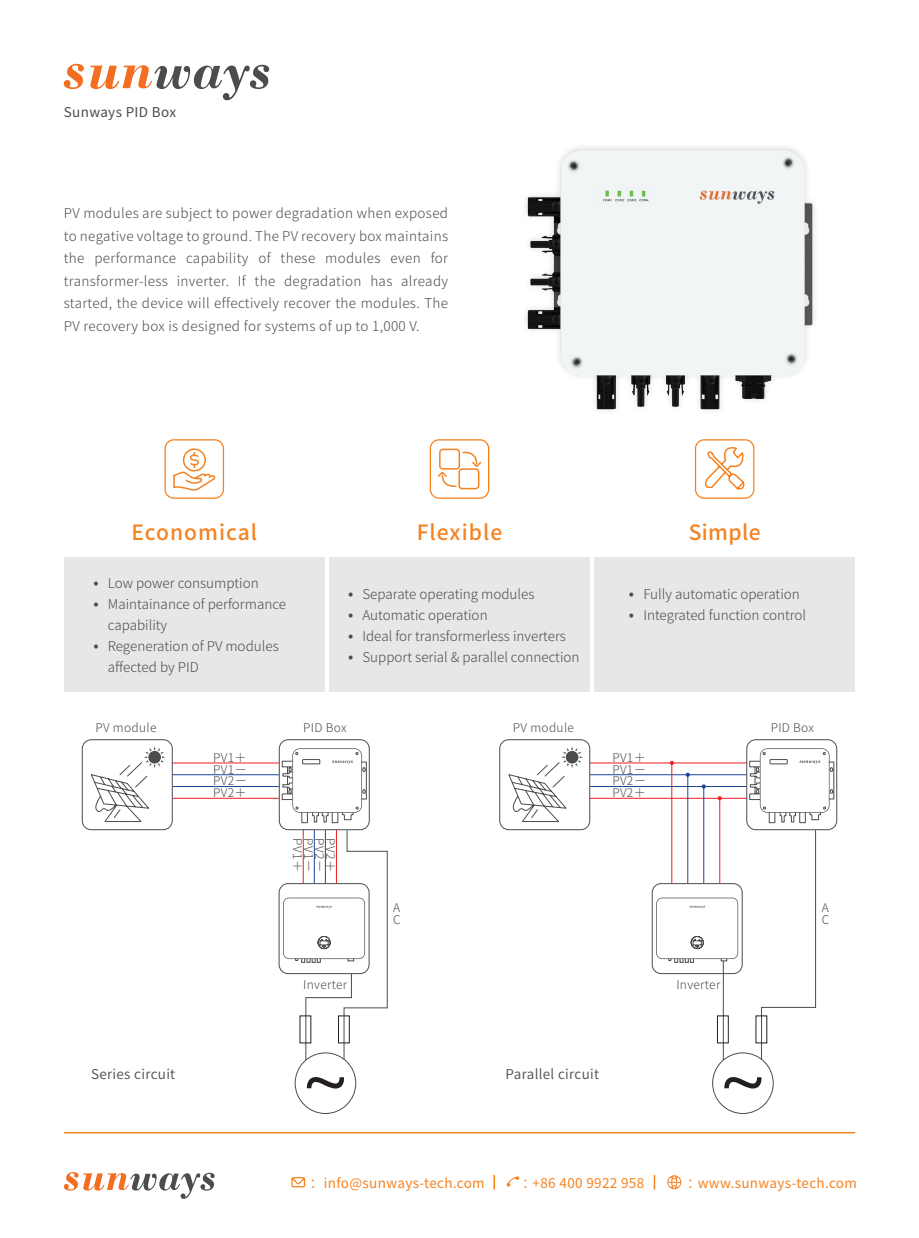
<style>
.page{position:relative;width:919px;height:1238px;background:#fff}
.page>*{position:absolute;margin:0;border:0;box-sizing:border-box;transform-origin:0 0}
.t1{font:300 37.5px/42px "Source Han Sans CN";color:#4b4c4d}
.t2{font:500 21px "Source Han Sans CN";letter-spacing:.05em;color:#f58220}
.t3{font:300 13.5px/21px "Source Han Sans CN";color:#4b4c4d}
.t4{font:13.5px "Source Han Sans CN";letter-spacing:.025em;color:#f58220}
.t5{font:13.5px "Source Han Sans CN";letter-spacing:.025em;color:#4b4c4d}
.t6{font:13.5px "Source Han Sans CN";letter-spacing:.025em;color:#4b4c4d}
.t7{font:300 12px/12px "Source Han Sans CN";letter-spacing:.025em;color:#4b4c4d}
.s1{font-style:inherit}
</style>
<div class="page">
<svg style="left:64px;top:64px;width:20px;height:25px"></svg>
<svg style="left:90px;top:65px;width:179px;height:35px"></svg>
<svg style="left:667px;top:1175px;width:14px;height:14px"></svg>
<svg style="left:653px;top:1174px;width:2px;height:15px"></svg>
<svg style="left:493px;top:1174px;width:2px;height:15px"></svg>
<svg style="left:506px;top:1176px;width:13px;height:10px"></svg>
<svg style="left:291px;top:1177px;width:15px;height:10px"></svg>
<svg style="left:64px;top:1172px;width:150px;height:26px"></svg>
<hr style="left:64px;top:1131px;width:791px;height:2px;background:#f58220">
<hr style="left:172px;top:774px;width:107px;height:1px;background:#1d449a">
<hr style="left:590px;top:774px;width:156px;height:1px;background:#1d449a">
<hr style="left:172px;top:786px;width:107px;height:1px;background:#1d449a">
<hr style="left:590px;top:786px;width:156px;height:1px;background:#1d449a">
<hr style="left:172px;top:762px;width:107px;height:1px;background:#ee1d23">
<hr style="left:590px;top:762px;width:156px;height:1px;background:#ee1d23">
<hr style="left:172px;top:797px;width:107px;height:1px;background:#ee1d23">
<hr style="left:590px;top:797px;width:156px;height:1px;background:#ee1d23">
<div style="left:64px;top:557px;width:261px;height:135px;background:#e6e7e9"></div>
<div style="left:329px;top:557px;width:261px;height:135px;background:#e6e7e9"></div>
<div style="left:594px;top:557px;width:261px;height:135px;background:#e6e7e9"></div>
<svg style="left:164px;top:439px;width:60px;height:60px"></svg>
<svg style="left:91px;top:746px;width:74px;height:76px"></svg>
<svg style="left:508px;top:746px;width:75px;height:76px"></svg>
<div style="left:82px;top:739px;width:91px;height:91px;border:1px solid #4b4c4d;border-radius:9px"></div>
<div style="left:499px;top:739px;width:91px;height:91px;border:1px solid #4b4c4d;border-radius:9px"></div>
<div style="left:279px;top:739px;width:90px;height:91px;border:1px solid #4b4c4d;border-radius:9px"></div>
<div style="left:746px;top:739px;width:91px;height:91px;border:1px solid #4b4c4d;border-radius:9px"></div>
<div style="left:651px;top:883px;width:91px;height:90px;border:1px solid #4b4c4d;border-radius:9px"></div>
<svg style="left:306px;top:1077px;width:38px;height:11px"></svg>
<svg style="left:724px;top:1077px;width:37px;height:11px"></svg>
<svg style="left:429px;top:439px;width:60px;height:60px"></svg>
<svg style="left:694px;top:439px;width:60px;height:60px"></svg>
<svg style="left:760px;top:829px;width:56px;height:231px"></svg>
<hr style="left:722px;top:960px;width:1px;height:99px;background:#4b4c4d">
<div style="left:717px;top:1015px;width:11px;height:28px;border:1px solid #231f20"></div>
<svg style="left:283px;top:829px;width:105px;height:231px"></svg>
<svg style="left:656px;top:897px;width:82px;height:66px"></svg>
<div style="left:295px;top:1052px;width:61px;height:61px;border:1px solid #4b4c4d;border-radius:50%"></div>
<div style="left:712px;top:1052px;width:61px;height:61px;border:1px solid #4b4c4d;border-radius:50%"></div>
<svg style="left:281px;top:748px;width:86px;height:75px"></svg>
<svg style="left:749px;top:748px;width:85px;height:75px"></svg>
<hr style="left:671px;top:762px;width:1px;height:121px;background:#ee1d23">
<hr style="left:687px;top:774px;width:1px;height:109px;background:#1d449a">
<hr style="left:703px;top:786px;width:1px;height:97px;background:#1d449a">
<hr style="left:719px;top:798px;width:1px;height:85px;background:#ee1d23">
<svg style="left:669px;top:760px;width:5px;height:5px"></svg>
<img style="left:526px;top:147px;width:289px;height:264px">
<p class="t6" style="left:64px;top:105px;width:114px">Sunways PID Box</p>
<p class="t3" style="left:64px;top:202px;width:386px;line-height:22.5px;text-align:justify">PV modules are subject to power degradation when exposed to negative voltage to ground. The PV recovery box maintains the performance capability of these modules even for transformer-less inverter. If the degradation has already started, the device will effectively recover the modules. The PV recovery box is designed for systems of up to 1,000 V.</p>
<h2 class="t2" style="left:131px;top:520px;width:127px">Economical</h2>
<h2 class="t2" style="left:416px;top:520px;width:87px">Flexible</h2>
<h2 class="t2" style="left:688px;top:520px;width:74px">Simple</h2>
<h1 class="t1" style="left:86px;top:563px;width:22px">·</h1>
<h1 class="t1" style="left:86px;top:584px;width:22px">· ·</h1>
<p class="t3" style="left:108px;top:573px;width:180px">Low power consumption<br>Maintainance of performance capability<br>Regeneration of PV modules affected by PID</p>
<p class="t3" style="left:362px;top:583px;width:218px">Separate operating modules<br>Automatic operation<br>Ideal for transformerless inverters<br>Support serial &amp; parallel connection</p>
<p class="t3" style="left:643px;top:583px;width:164px">Fully automatic operation<br>Integrated function control</p>
<h1 class="t1" style="left:341px;top:574px;width:22px">·</h1>
<h1 class="t1" style="left:341px;top:595px;width:22px">·</h1>
<h1 class="t1" style="left:341px;top:616px;width:22px">·</h1>
<h1 class="t1" style="left:341px;top:637px;width:22px">·</h1>
<h1 class="t1" style="left:621px;top:574px;width:22px">·</h1>
<h1 class="t1" style="left:621px;top:595px;width:22px">·</h1>
<p class="t7" style="left:95px;top:722px;width:62px">PV module</p>
<p class="t7" style="left:303px;top:722px;width:45px">PID Box</p>
<p class="t7" style="left:513px;top:722px;width:62px">PV module</p>
<p class="t7" style="left:770px;top:722px;width:45px">PID Box</p>
<p class="t7" style="left:213px;top:751px;width:35px">PV1＋</p>
<p class="t7" style="left:612px;top:751px;width:35px">PV1＋</p>
<p class="t7" style="left:213px;top:763px;width:34px">PV1一</p>
<p class="t7" style="left:612px;top:763px;width:34px">PV1一</p>
<p class="t7" style="left:213px;top:775px;width:34px">PV2一</p>
<p class="t7" style="left:612px;top:775px;width:34px">PV2一</p>
<p class="t7" style="left:213px;top:787px;width:35px">PV2＋</p>
<p class="t7" style="left:612px;top:787px;width:35px">PV2＋</p>
<p class="t7" style="left:303px;top:838px;width:35px;rotate:90deg">PV1＋</p>
<p class="t7" style="left:314px;top:838px;width:34px;rotate:90deg">PV1一</p>
<p class="t7" style="left:325px;top:838px;width:34px;rotate:90deg">PV2一</p>
<p class="t7" style="left:336px;top:838px;width:35px;rotate:90deg">PV2＋</p>
<p class="t7" style="left:393px;top:901px;width:9px">A<br>C</p>
<p class="t7" style="left:821px;top:901px;width:9px">A<br>C</p>
<p class="t7" style="left:303px;top:979px;width:45px">Inverter</p>
<p class="t7" style="left:676px;top:979px;width:45px">Inverter</p>
<p class="t5" style="left:91px;top:1066px;width:86px">Series circuit</p>
<p class="t5" style="left:505px;top:1066px;width:95px">Parallel circuit</p>
<p class="t4" style="left:310px;top:1174px;width:176px"><span class="s1">：</span>info@sunways-tech.com</p>
<p class="t4" style="left:522px;top:1174px;width:123px"><span class="s1">：</span>+86 400 9922 958</p>
<p class="t4" style="left:687px;top:1174px;width:171px"><span class="s1">：</span>www.sunways-tech.com</p>
</div>
